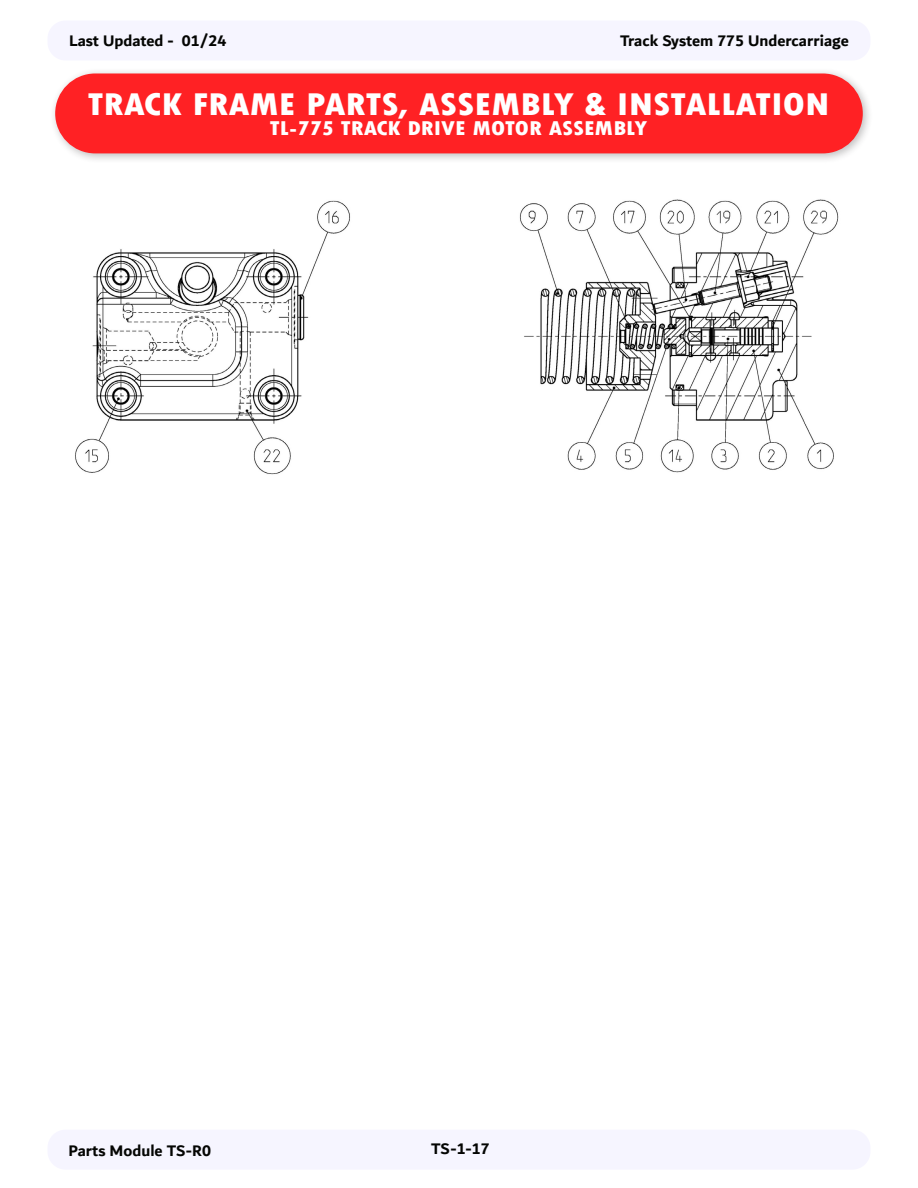
<style>
.page{position:relative;width:918px;height:1188px;background:#fff}
.page>*{position:absolute;margin:0;border:0;box-sizing:border-box;transform-origin:0 0}
.Heading_-_Parts_List{font:800 condensed 33px "Tw Cen";color:#fff;scale:1.2 1}
.Heading_-_Parts_List-2{font:800 condensed 21px "Tw Cen";color:#fff;scale:1.2 1}
.t1{font:700 16.5px "Dubai";color:#040503}
</style>
<div class="page">
<div style="left:48px;top:21px;width:822px;height:39px;background:#f6f5ff;border-radius:18px"></div>
<div style="left:48px;top:1130px;width:822px;height:40px;background:#f6f5ff;border-radius:18px"></div>
<img style="left:75px;top:199px;width:764px;height:276px">
<div style="left:49px;top:67px;width:824px;height:97px;background:#231f20;opacity:.28"></div>
<div style="left:55px;top:74px;width:808px;height:79px;background:#ff2124;border-radius:40px"></div>
<p class="t1" style="left:69px;top:31px;width:159px">Last Updated - 01/24</p>
<p class="t1" style="left:620px;top:31px;width:230px">Track System 775 Undercarriage</p>
<p class="Heading_-_Parts_List" style="left:88px;top:85px;width:620px">TRACK FRAME PARTS, ASSEMBLY &amp; INSTALLATION</p>
<p class="Heading_-_Parts_List-2" style="left:270px;top:115px;width:316px">TL-775 TRACK DRIVE MOTOR ASSEMBLY</p>
<p class="t1" style="left:68px;top:1141px;width:144px">Parts Module TS-R0</p>
<p class="t1" style="left:431px;top:1139px;width:60px">TS-1-17</p>
</div>
